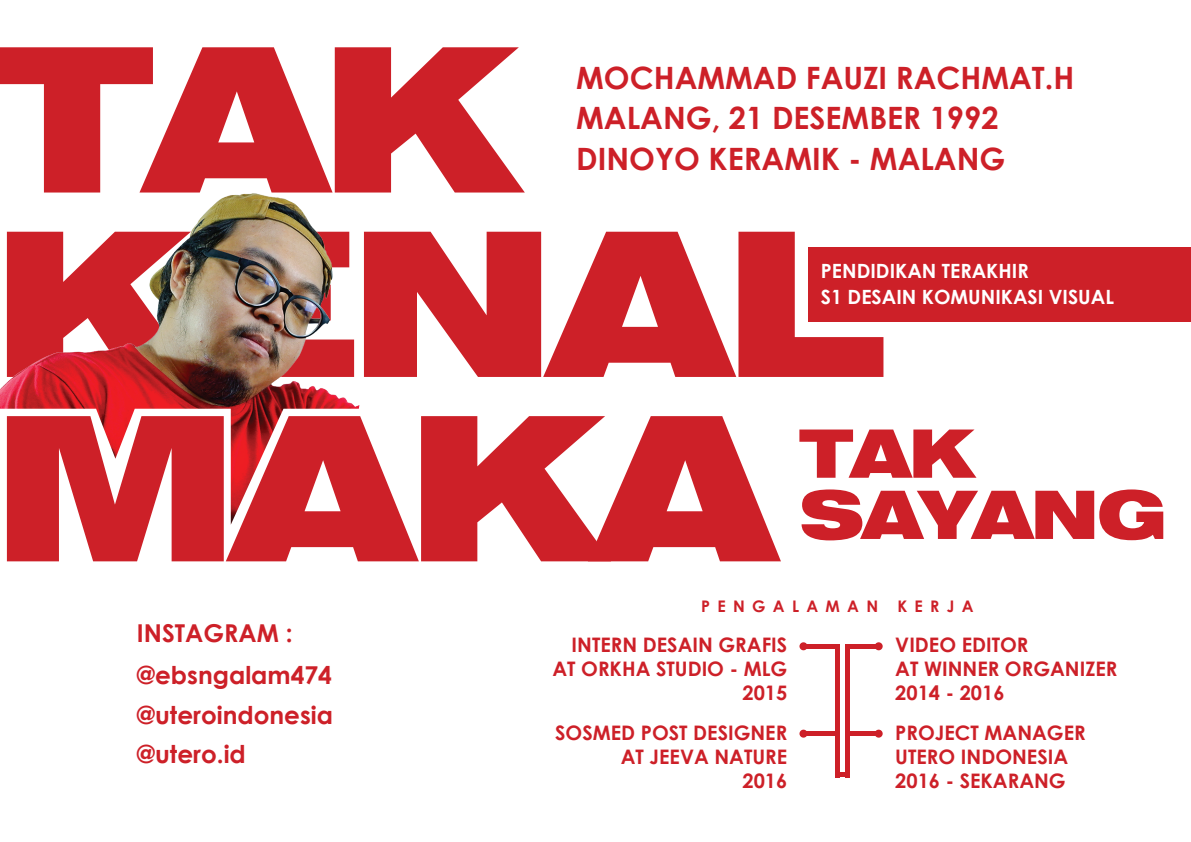
<style>
.page{position:relative;width:1191px;height:842px;background:#fff}
.page>*{position:absolute;margin:0;border:0;box-sizing:border-box;transform-origin:0 0}
.t1{font:900 expanded 201px/184.4px "Swiss 721 BT";letter-spacing:-.04em;color:#cd2028}
.t2{font:900 expanded 66.8px/61.2px "Swiss 721 BT";letter-spacing:-.04em;color:#cd2028}
.t3{font:700 30.8px/41px "Century Gothic";color:#cd2028}
.t4{font:700 24.6px/39.4px "Century Gothic";color:#cd2028;text-align:justify}
.t5{font:700 20px/24px "Century Gothic";color:#cd2028}
.t6{font:700 19.6px/26.2px "Century Gothic";color:#fff}
.t7{font:700 16px "Century Gothic";letter-spacing:.46em;color:#cd2028}
</style>
<div class="page">
<div style="left:808px;top:248px;width:383px;height:74px;background:#cd2028"></div>
<hr style="left:835px;top:644px;width:4px;height:133px;background:#cd2028">
<hr style="left:845px;top:644px;width:4px;height:133px;background:#cd2028">
<div style="left:806px;top:644px;width:33px;height:5px;background:#cd2028"></div>
<div style="left:845px;top:644px;width:33px;height:5px;background:#cd2028"></div>
<div style="left:806px;top:731px;width:33px;height:5px;background:#cd2028"></div>
<div style="left:845px;top:731px;width:33px;height:5px;background:#cd2028"></div>
<hr style="left:837px;top:773px;width:10px;height:4px;background:#cd2028">
<div style="left:799px;top:642px;width:8px;height:8px;background:#cd2028;border-radius:50%"></div>
<div style="left:799px;top:730px;width:8px;height:8px;background:#cd2028;border-radius:50%"></div>
<div style="left:874px;top:730px;width:8px;height:8px;background:#cd2028;border-radius:50%"></div>
<div style="left:874px;top:642px;width:8px;height:8px;background:#cd2028;border-radius:50%"></div>
<img style="left:0;top:193px;width:360px;height:332px">
<h1 class="t1" style="left:-9px;top:27px;width:896px">TAK<br>KENAL<br>MAKA</h1>
<h3 class="t3" style="left:576px;top:56px;width:499px">MOCHAMMAD FAUZI RACHMAT.H<br>MALANG, 21 DESEMBER 1992<br>DINOYO KERAMIK - MALANG</h3>
<p class="t6" style="left:821px;top:257px;width:294px">PENDIDIKAN TERAKHIR<br>S1 DESAIN KOMUNIKASI VISUAL</p>
<h2 class="t2" style="left:799px;top:423px;width:369px">TAK<br>SAYANG</h2>
<p class="t4" style="left:137px;top:613px;width:157px">INSTAGRAM :</p>
<p class="t4" style="left:137px;top:655px;width:198px">@ebsngalam474 @uteroindonesia @utero.id</p>
<p class="t7" style="left:701px;top:596px;width:274px">PENGALAMAN KERJA</p>
<p class="t5" style="left:552px;top:632px;width:236px;text-align:right">INTERN DESAIN GRAFIS<br>AT ORKHA STUDIO - MLG<br>2015</p>
<p class="t5" style="left:555px;top:720px;width:233px;text-align:right">SOSMED POST DESIGNER<br>AT JEEVA NATURE<br>2016</p>
<p class="t5" style="left:895px;top:632px;width:224px">VIDEO EDITOR<br>AT WINNER ORGANIZER<br>2014 - 2016</p>
<p class="t5" style="left:895px;top:720px;width:192px">PROJECT MANAGER<br>UTERO INDONESIA<br>2016 - SEKARANG</p>
</div>
